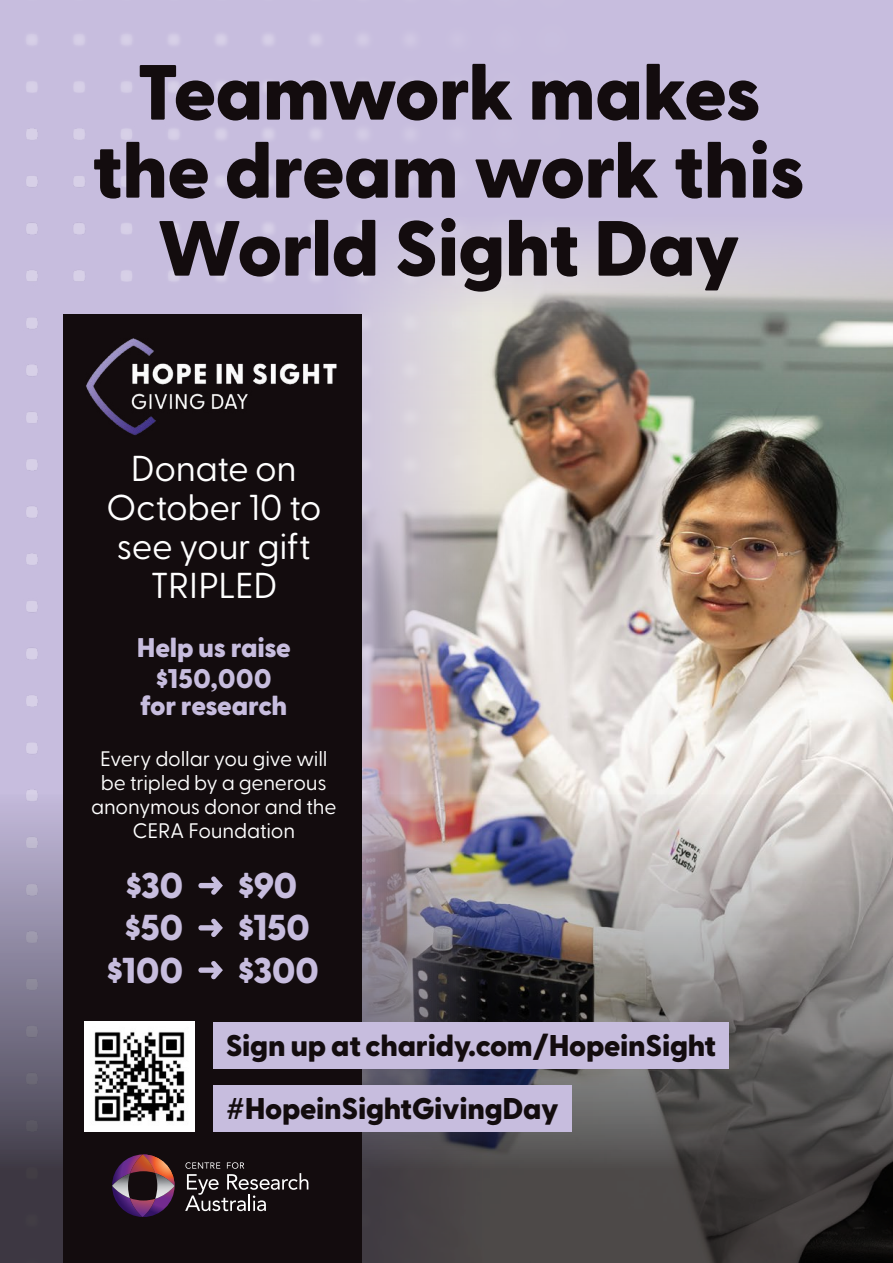
<style>
.page{position:relative;width:893px;height:1263px;background:#fff}
.page>*{position:absolute;margin:0;border:0;box-sizing:border-box;transform-origin:0 0}
.Headline{font:800 78px/78px "Greycliff CF";letter-spacing:-.01em;color:#130c0e;text-align:center}
.Body{font:36px/39px "Greycliff CF";letter-spacing:-.015em;color:#fff;text-align:center}
.t1{font:800 36px/42.3px "Greycliff CF";letter-spacing:-.01em;color:#c7bdde;text-align:center}
.Body-2{font:800 30px "Greycliff CF";letter-spacing:-.01em;color:#130c0e}
.Body-3{font:800 27px "Greycliff CF";letter-spacing:-.01em;color:#c7bdde}
.Body-4{font:21px/24px "Greycliff CF";letter-spacing:-.015em;color:#fff;text-align:center}
</style>
<div class="page">
<img style="left:593px;top:438px;width:300px;height:357px">
<svg style="left:593px;top:312px;width:300px;height:126px;background:#8c9287"></svg>
<svg style="left:593px;top:0;width:300px;height:312px;background:#c7bed9"></svg>
<img style="left:0;top:0;width:593px;height:795px">
<svg style="left:0;top:795px;width:893px;height:468px;background:#726d72"></svg>
<div style="left:64px;top:314px;width:298px;height:949px;background:#130c0e"></div>
<img style="left:86px;top:338px;width:251px;height:97px">
<svg style="left:198px;top:876px;width:25px;height:19px"></svg>
<svg style="left:198px;top:919px;width:25px;height:18px"></svg>
<svg style="left:198px;top:961px;width:25px;height:18px"></svg>
<div style="left:213px;top:1022px;width:516px;height:46px;background:#c7bdde"></div>
<img style="left:85px;top:1021px;width:110px;height:110px">
<div style="left:213px;top:1085px;width:359px;height:46px;background:#c7bdde"></div>
<svg style="left:185px;top:1162px;width:123px;height:49px"></svg>
<svg style="left:112px;top:1154px;width:63px;height:63px"></svg>
<h1 class="Headline" style="left:92px;top:56px;width:714px">Teamwork makes the dream work this<br>World Sight Day</h1>
<p class="Body" style="left:106px;top:449px;width:217px">Donate on<br>October 10 to see your gift<br>TRIPLED</p>
<p class="Body-3" style="left:137px;top:631px;width:156px">Help us raise</p>
<p class="Body-3" style="left:156px;top:662px;width:117px">$150,000</p>
<p class="Body-3" style="left:140px;top:689px;width:149px">for research</p>
<p class="Body-4" style="left:91px;top:747px;width:247px">Every dollar you give will be tripled by a generous anonymous donor and the<br>CERA Foundation</p>
<h2 class="t1" style="left:107px;top:866px;width:78px">$30 $50 $100</h2>
<h2 class="t1" style="left:238px;top:866px;width:83px;text-align:left">$90 $150 $300</h2>
<p class="Body-2" style="left:226px;top:1027px;width:492px">Sign up at charidy.com/HopeinSight</p>
<p class="Body-2" style="left:226px;top:1090px;width:335px">#HopeinSightGivingDay</p>
</div>
